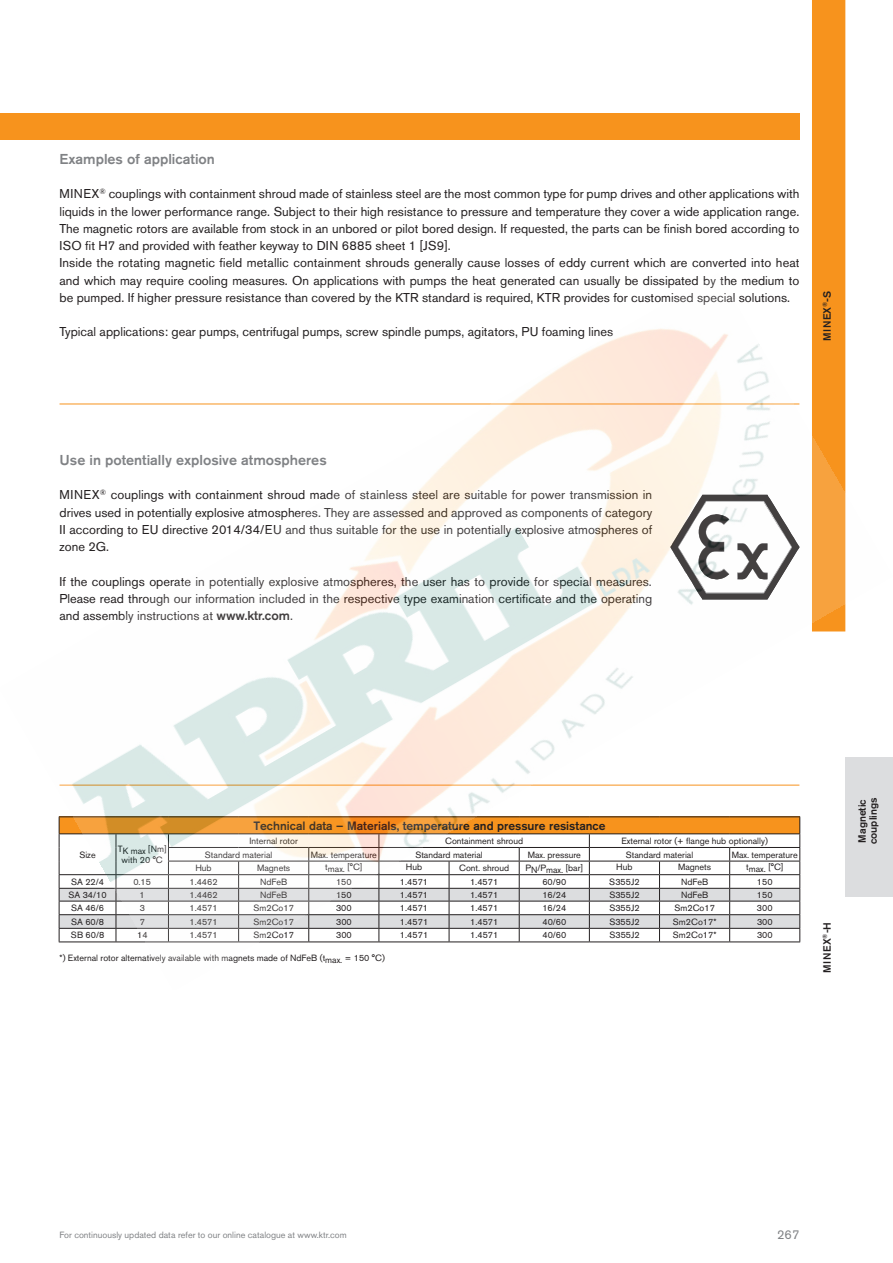
<style>
.page{position:relative;width:893px;height:1263px;background:#fff}
.page>*{position:absolute;margin:0;border:0;box-sizing:border-box;transform-origin:0 0}
.t1{font:500 14.25px "Akzidenz Grotesk Pro";color:#808285}
.t2{font:12.75px/17.2px "Akzidenz Grotesk Pro";color:#231f20;text-align:justify}
.t3{font:12.75px "Akzidenz Grotesk Pro";color:#808285}
.t4{font:500 12px "Akzidenz Grotesk Pro";color:#231f20}
.t5{font:500 10.5px/10.9px "Akzidenz Grotesk Pro";color:#231f20}
.t6{font:9px/10.8px "Akzidenz Grotesk Pro";color:#231f20;text-align:center}
.t7{font:9px "Akzidenz Grotesk Pro";color:#808285}
.s1{font-weight:500}
</style>
<div class="page">
<div style="left:812px;top:0;width:33px;height:273px;background:#f7931d"></div>
<div style="left:0;top:114px;width:799px;height:26px;background:#f7931d"></div>
<img style="left:58px;top:273px;width:835px;height:670px">
<p class="t1" style="left:60px;top:150px;width:157px">Examples of application</p>
<p class="t2" style="left:60px;top:185px;width:741px;text-align:left">MINEX<sup>®</sup> couplings with containment shroud made of stainless steel are the most common type for pump drives and other applications with liquids in the lower performance range. Subject to their high resistance to pressure and temperature they cover a wide application range.<br>The magnetic rotors are available from stock in an unbored or pilot bored design. If requested, the parts can be finish bored according to ISO fit H7 and provided with feather keyway to DIN 6885 sheet 1 [JS9].<br>Inside the rotating magnetic field metallic containment shrouds generally cause losses of eddy current which are converted into heat and which may require cooling measures. On applications with pumps the heat generated can usually be dissipated by the medium to be pumped. If higher pressure resistance than covered by the KTR standard is required, KTR provides for customised special solutions.</p>
<p class="t2" style="left:60px;top:323px;width:555px">Typical applications: gear pumps, centrifugal pumps, screw spindle pumps, agitators, PU foaming lines</p>
<p class="t5" style="left:821px;top:341px;width:52px;rotate:-90deg">MINEX<sup>®</sup>-S</p>
<p class="t1" style="left:60px;top:451px;width:269px">Use in potentially explosive atmospheres</p>
<p class="t2" style="left:60px;top:486px;width:594px">MINEX<sup>®</sup> couplings with containment shroud made of stainless steel are suitable for power transmission in drives used in potentially explosive atmospheres. They are assessed and approved as components of category II according to EU directive 2014/34/EU and thus suitable for the use in potentially explosive atmospheres of zone 2G.</p>
<p class="t2" style="left:60px;top:572px;width:594px">If the couplings operate in potentially explosive atmospheres, the user has to provide for special measures.<br>Please read through our information included in the respective type examination certificate and the operating and assembly instructions at <span class="s1">www.ktr.com</span>.</p>
<p class="t6" style="left:79px;top:849px;width:18px">Size</p>
<p class="t6" style="left:118px;top:844px;width:50px">TK max [Nm] with 20 °C</p>
<p class="t4" style="left:253px;top:818px;width:354px">Technical data – Materials, temperature and pressure resistance</p>
<p class="t6" style="left:249px;top:835px;width:50px">Internal rotor</p>
<p class="t6" style="left:445px;top:835px;width:79px">Containment shroud</p>
<p class="t6" style="left:621px;top:835px;width:148px">External rotor (+ flange hub optionally)</p>
<p class="t6" style="left:205px;top:849px;width:69px">Standard material</p>
<p class="t6" style="left:311px;top:849px;width:68px">Max. temperature</p>
<p class="t6" style="left:415px;top:849px;width:69px">Standard material</p>
<p class="t6" style="left:528px;top:849px;width:55px">Max. pressure</p>
<p class="t6" style="left:626px;top:849px;width:69px">Standard material</p>
<p class="t6" style="left:732px;top:849px;width:68px">Max. temperature</p>
<p class="t6" style="left:195px;top:863px;width:18px">Hub</p>
<p class="t6" style="left:257px;top:863px;width:35px">Magnets</p>
<p class="t6" style="left:325px;top:862px;width:39px">tmax. [°C]</p>
<p class="t6" style="left:406px;top:862px;width:18px">Hub</p>
<p class="t6" style="left:459px;top:863px;width:52px">Cont. shroud</p>
<p class="t6" style="left:526px;top:863px;width:59px">PN/Pmax. [bar]</p>
<p class="t6" style="left:616px;top:862px;width:18px">Hub</p>
<p class="t6" style="left:678px;top:862px;width:35px">Magnets</p>
<p class="t6" style="left:746px;top:862px;width:39px">tmax. [°C]</p>
<p class="t6" style="left:71px;top:876px;width:34px">SA 22/4</p>
<p class="t6" style="left:133px;top:876px;width:19px">0.15</p>
<p class="t6" style="left:189px;top:876px;width:30px">1.4462</p>
<p class="t6" style="left:260px;top:876px;width:29px">NdFeB</p>
<p class="t6" style="left:336px;top:876px;width:17px">150</p>
<p class="t6" style="left:400px;top:876px;width:30px">1.4571</p>
<p class="t6" style="left:470px;top:876px;width:30px">1.4571</p>
<p class="t6" style="left:542px;top:876px;width:25px">60/90</p>
<p class="t6" style="left:609px;top:876px;width:32px">S355J2</p>
<p class="t6" style="left:681px;top:876px;width:29px">NdFeB</p>
<p class="t6" style="left:757px;top:876px;width:17px">150</p>
<p class="t6" style="left:68px;top:889px;width:40px">SA 34/10</p>
<p class="t6" style="left:140px;top:889px;width:7px">1</p>
<p class="t6" style="left:189px;top:889px;width:30px">1.4462</p>
<p class="t6" style="left:260px;top:889px;width:29px">NdFeB</p>
<p class="t6" style="left:336px;top:889px;width:17px">150</p>
<p class="t6" style="left:400px;top:889px;width:30px">1.4571</p>
<p class="t6" style="left:470px;top:889px;width:30px">1.4571</p>
<p class="t6" style="left:542px;top:889px;width:25px">16/24</p>
<p class="t6" style="left:609px;top:889px;width:32px">S355J2</p>
<p class="t6" style="left:681px;top:889px;width:29px">NdFeB</p>
<p class="t6" style="left:757px;top:889px;width:17px">150</p>
<p class="t6" style="left:71px;top:903px;width:34px">SA 46/6</p>
<p class="t6" style="left:140px;top:903px;width:7px">3</p>
<p class="t6" style="left:189px;top:903px;width:30px">1.4571</p>
<p class="t6" style="left:254px;top:903px;width:42px">Sm2Co17</p>
<p class="t6" style="left:336px;top:903px;width:17px">300</p>
<p class="t6" style="left:400px;top:903px;width:30px">1.4571</p>
<p class="t6" style="left:470px;top:903px;width:30px">1.4571</p>
<p class="t6" style="left:542px;top:903px;width:25px">16/24</p>
<p class="t6" style="left:609px;top:903px;width:32px">S355J2</p>
<p class="t6" style="left:674px;top:903px;width:42px">Sm2Co17</p>
<p class="t6" style="left:757px;top:903px;width:17px">300</p>
<p class="t6" style="left:71px;top:916px;width:34px">SA 60/8</p>
<p class="t6" style="left:140px;top:916px;width:7px">7</p>
<p class="t6" style="left:189px;top:916px;width:30px">1.4571</p>
<p class="t6" style="left:254px;top:916px;width:42px">Sm2Co17</p>
<p class="t6" style="left:336px;top:916px;width:17px">300</p>
<p class="t6" style="left:400px;top:916px;width:30px">1.4571</p>
<p class="t6" style="left:470px;top:916px;width:30px">1.4571</p>
<p class="t6" style="left:542px;top:916px;width:25px">40/60</p>
<p class="t6" style="left:609px;top:916px;width:32px">S355J2</p>
<p class="t6" style="left:673px;top:916px;width:45px">Sm2Co17*</p>
<p class="t6" style="left:757px;top:916px;width:17px">300</p>
<p class="t6" style="left:71px;top:930px;width:35px">SB 60/8</p>
<p class="t6" style="left:137px;top:930px;width:12px">14</p>
<p class="t6" style="left:190px;top:930px;width:30px">1.4571</p>
<p class="t6" style="left:254px;top:930px;width:42px">Sm2Co17</p>
<p class="t6" style="left:336px;top:930px;width:17px">300</p>
<p class="t6" style="left:400px;top:930px;width:30px">1.4571</p>
<p class="t6" style="left:470px;top:930px;width:30px">1.4571</p>
<p class="t6" style="left:542px;top:930px;width:25px">40/60</p>
<p class="t6" style="left:609px;top:930px;width:32px">S355J2</p>
<p class="t6" style="left:673px;top:930px;width:45px">Sm2Co17*</p>
<p class="t6" style="left:757px;top:930px;width:17px">300</p>
<p class="t6" style="left:60px;top:953px;width:327px">*) External rotor alternatively available with magnets made of NdFeB (tmax. = 150 °C)</p>
<p class="t5" style="left:821px;top:972px;width:52px;rotate:-90deg">MINEX<sup>®</sup>-H</p>
<p class="t5" style="left:856px;top:844px;width:48px;rotate:-90deg">Magnetic couplings</p>
<p class="t7" style="left:60px;top:1229px;width:289px">For continuously updated data refer to our online catalogue at www.ktr.com</p>
<p class="t3" style="left:777px;top:1226px;width:24px">267</p>
</div>
